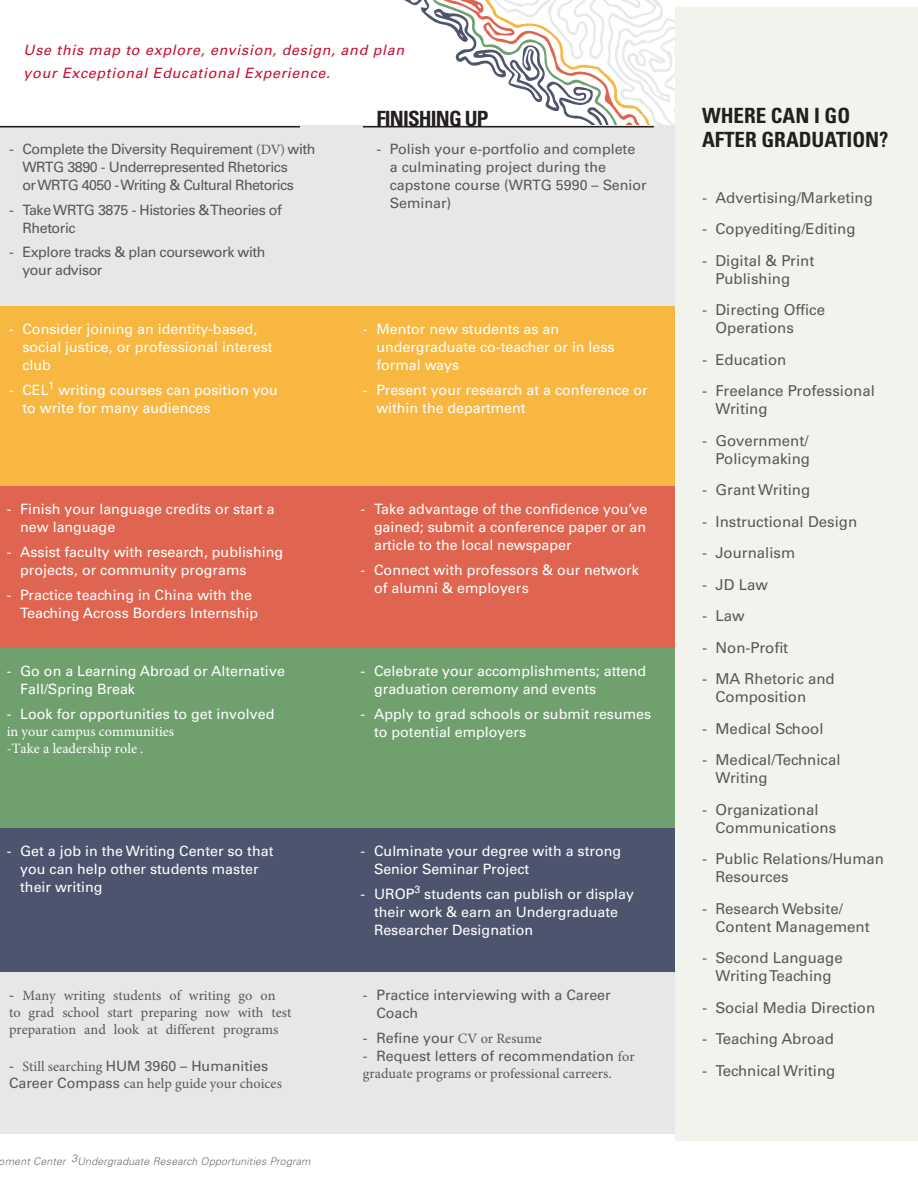
<style>
.page{position:relative;width:918px;height:1188px;background:#fff}
.page>*{position:absolute;margin:0;border:0;box-sizing:border-box;transform-origin:0 0}
.t1{font:700 condensed 21px/24px "Univers LT Std";color:#231f20}
.t2{font:700 condensed 21px "Univers LT Std";letter-spacing:-.04em;color:#231f20}
.t3{font:15px/18px "Univers LT Std";color:#57585a}
.t4{font:14.25px/18px "Univers LT Std";color:#fff}
.t5{font:14.25px/17px "Minion Pro";color:#57585a}
.t6{font:14.25px/18px "Univers LT Std";letter-spacing:-.03em;color:#57585a}
.t7{font:14.25px/18px "Univers LT Std";color:#57585a}
.Body_Copy{font:italic 14.25px/22.5px "Univers LT Std";letter-spacing:.05em;color:#c3102f}
.t8{font:14.25px/17.1px "Minion Pro";color:#fff}
.t9{font:italic 300 10.5px "Univers LT Std";letter-spacing:.02em;color:#6c6d70}
.s1{font-family:"Minion Pro"}
.s2{font-family:"Univers LT Std"}
</style>
<div class="page">
<svg style="left:363px;top:0;width:312px;height:126px"></svg>
<div style="left:0;top:126px;width:918px;height:180px;background:#e6e7e9"></div>
<div style="left:0;top:486px;width:918px;height:162px;background:#df6551"></div>
<div style="left:0;top:648px;width:918px;height:180px;background:#6fa06e"></div>
<div style="left:0;top:828px;width:918px;height:144px;background:#4d556e"></div>
<div style="left:0;top:972px;width:918px;height:162px;background:#e6e7e9"></div>
<div style="left:0;top:306px;width:918px;height:180px;background:#f8b741"></div>
<div style="left:675px;top:8px;width:243px;height:1134px;background:#f3f3ee"></div>
<hr style="left:363px;top:126px;width:291px;height:2px;background:#231f20">
<hr style="left:0;top:126px;width:300px;height:2px;background:#231f20">
<p class="Body_Copy" style="left:24px;top:39px;width:382px">Use this map to explore, envision, design, and plan your Exceptional Educational Experience.</p>
<p class="t6" style="left:22px;top:140px;width:295px;text-indent:-13px">- Complete the Diversity Requirement <span class="s1">(DV)</span> with<br>WRTG 3890 - Underrepresented Rhetorics<br>or WRTG 4050 - Writing &amp; Cultural Rhetorics</p>
<p class="t6" style="left:22px;top:201px;width:261px;text-indent:-13px">- Take WRTG 3875 - Histories &amp; Theories of<br>Rhetoric</p>
<p class="t6" style="left:22px;top:243px;width:245px;text-indent:-13px">- Explore tracks &amp; plan coursework with your advisor</p>
<p class="t4" style="left:22px;top:320px;width:252px;text-indent:-13px">- Consider joining an identity-based, social justice, or professional interest club</p>
<p class="t4" style="left:22px;top:381px;width:257px;text-indent:-13px">- CEL<sup>1</sup> writing courses can position you to write for many audiences</p>
<p class="t4" style="left:20px;top:500px;width:256px;text-indent:-13px">- Finish your language credits or start a new language</p>
<p class="t4" style="left:20px;top:543px;width:264px;text-indent:-13px">- Assist faculty with research, publishing projects, or community programs</p>
<p class="t4" style="left:20px;top:586px;width:239px;text-indent:-13px">- Practice teaching in China with the<br>Teaching Across Borders Internship</p>
<p class="t4" style="left:20px;top:662px;width:266px;text-indent:-13px">- Go on a Learning Abroad or Alternative<br>Fall/Spring Break</p>
<p class="t8" style="left:7px;top:706px;width:269px"><span class="s2">- Look for opportunities to get involved </span>in your campus communities<br>-Take a leadership role .</p>
<p class="t4" style="left:20px;top:842px;width:255px;text-indent:-13px">- Get a job in the Writing Center so that you can help other students master their writing</p>
<p class="t5" style="left:9px;top:987px;width:284px"><span class="s2">-</span> Many writing students of writing go on<br>to grad school start preparing now with test preparation and look at different programs</p>
<p class="t5" style="left:9px;top:1057px;width:274px"><span class="s2">-</span> Still searching <span class="s2">HUM 3960 – Humanities<br>Career Compass</span> can help guide your choices</p>
<p class="t9" style="left:-1px;top:1155px;width:313px">pment Center 3Undergraduate Research Opportunities Program</p>
<p class="t2" style="left:376px;top:106px;width:114px">FINISHING UP</p>
<p class="t1" style="left:702px;top:104px;width:188px">WHERE CAN I GO<br>AFTER GRADUATION?</p>
<p class="t7" style="left:390px;top:140px;width:258px;text-indent:-13px">- Polish your e-portfolio and complete a culminating project during the capstone course (WRTG 5990 – Senior<br>Seminar)</p>
<p class="t3" style="left:702px;top:188px;width:172px">- Advertising/Marketing</p>
<p class="t3" style="left:702px;top:220px;width:155px">- Copyediting/Editing</p>
<p class="t3" style="left:716px;top:251px;width:100px;text-indent:-14px">- Digital &amp; Print<br>Publishing</p>
<p class="t3" style="left:716px;top:301px;width:111px;text-indent:-14px">- Directing Office<br>Operations</p>
<p class="t3" style="left:702px;top:350px;width:86px">- Education</p>
<p class="t3" style="left:716px;top:382px;width:161px;text-indent:-14px">- Freelance Professional<br>Writing</p>
<p class="t3" style="left:702px;top:431px;width:110px;text-align:right">- Government/<br>Policymaking</p>
<p class="t3" style="left:702px;top:481px;width:110px">- Grant Writing</p>
<p class="t3" style="left:702px;top:512px;width:157px">- Instructional Design</p>
<p class="t3" style="left:702px;top:544px;width:95px">- Journalism</p>
<p class="t3" style="left:702px;top:575px;width:68px">- JD Law</p>
<p class="t3" style="left:702px;top:607px;width:44px">- Law</p>
<p class="t3" style="left:702px;top:638px;width:88px">- Non-Profit</p>
<p class="t3" style="left:716px;top:670px;width:121px;text-indent:-14px">- MA Rhetoric and<br>Composition</p>
<p class="t3" style="left:702px;top:719px;width:123px">- Medical School</p>
<p class="t3" style="left:716px;top:751px;width:127px;text-indent:-14px">- Medical/Technical<br>Writing</p>
<p class="t3" style="left:716px;top:800px;width:122px;text-indent:-14px">- Organizational<br>Communications</p>
<p class="t3" style="left:716px;top:850px;width:170px;text-indent:-14px">- Public Relations/Human<br>Resources</p>
<p class="t3" style="left:716px;top:899px;width:156px;text-indent:-14px">- Research Website/<br>Content Management</p>
<p class="t3" style="left:702px;top:949px;width:142px;text-align:center">- Second Language<br>Writing Teaching</p>
<p class="t3" style="left:702px;top:998px;width:175px">- Social Media Direction</p>
<p class="t3" style="left:702px;top:1030px;width:133px">- Teaching Abroad</p>
<p class="t3" style="left:702px;top:1061px;width:135px">- Technical Writing</p>
<p class="t4" style="left:376px;top:320px;width:240px;text-indent:-13px">- Mentor new students as an undergraduate co-teacher or in less formal ways</p>
<p class="t4" style="left:376px;top:381px;width:273px;text-indent:-13px">- Present your research at a conference or within the department</p>
<p class="t4" style="left:374px;top:500px;width:275px;text-align:justify;text-indent:-13px">- Take advantage of the confidence you’ve gained; submit a conference paper or an article to the local newspaper</p>
<p class="t4" style="left:374px;top:561px;width:266px;text-indent:-13px">- Connect with professors &amp; our network of alumni &amp; employers</p>
<p class="t4" style="left:374px;top:662px;width:274px;text-indent:-13px">- Celebrate your accomplishments; attend graduation ceremony and events</p>
<p class="t4" style="left:374px;top:705px;width:279px;text-indent:-13px">- Apply to grad schools or submit resumes to potential employers</p>
<p class="t4" style="left:374px;top:842px;width:249px;text-indent:-13px">- Culminate your degree with a strong<br>Senior Seminar Project</p>
<p class="t4" style="left:374px;top:885px;width:262px;text-indent:-13px">- UROP<sup>3</sup> students can publish or display their work &amp; earn an Undergraduate<br>Researcher Designation</p>
<p class="t7" style="left:376px;top:986px;width:236px;text-indent:-13px">- Practice interviewing with a Career<br>Coach</p>
<p class="t7" style="left:363px;top:1029px;width:181px">- Refine your <span class="s1">CV or Resume</span></p>
<p class="t5" style="left:363px;top:1048px;width:273px"><span class="s2">- Request letters of recommendation</span> for graduate programs or professional carreers.</p>
</div>
